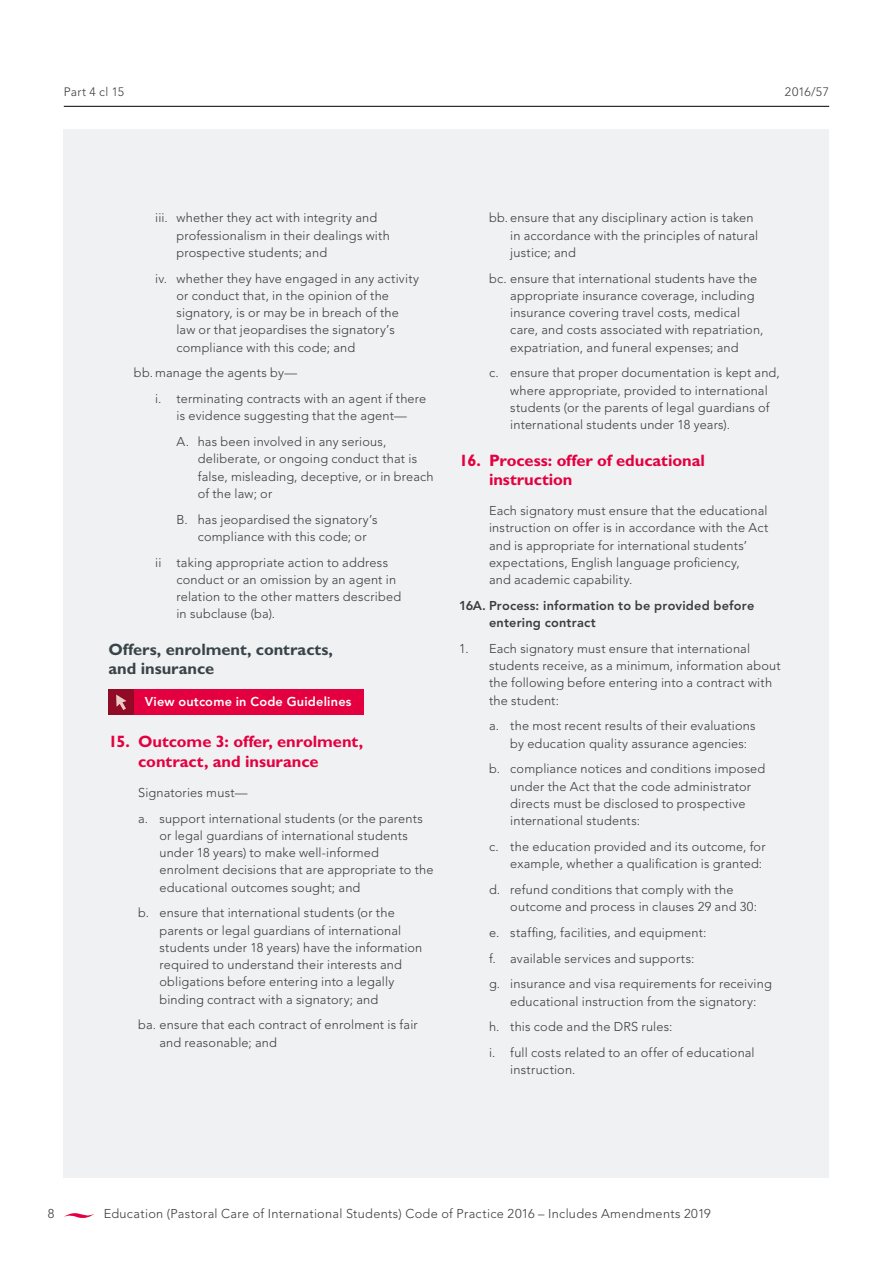
<style>
.page{position:relative;width:893px;height:1263px;background:#fff}
.page>*{position:absolute;margin:0;border:0;box-sizing:border-box;transform-origin:0 0}
.t1{font:700 16.5px/19.5px "Gill Sans Maori";letter-spacing:-.005em;color:#e40040}
.t2{font:700 16.5px/19.5px "Gill Sans Maori";letter-spacing:-.005em;color:#394448}
.Body___alpha_list_L2{font:300 12.75px/17.2px "Avenir LT Pro";letter-spacing:.015em;color:#3c3c3b}
.Body_indented{font:300 12.75px/17.2px "Avenir LT Pro";letter-spacing:.015em;color:#3c3c3b}
.Body___numbered_list{font:800 12.75px/17.2px "Avenir LT Pro";letter-spacing:.015em;color:#3c3c3b}
.Body_Bullets_2{font:800 12.75px "Avenir LT Pro";letter-spacing:.02em;color:#fff}
.Body___alpha_list_L1{font:300 12.75px "Avenir LT Pro";letter-spacing:.015em;color:#3c3c3b}
.Body{font:300 12.15px "Avenir LT Pro";letter-spacing:.02em;color:#3c3c3b}
</style>
<div class="page">
<hr style="left:64px;top:106px;width:765px;height:1px;background:#000">
<div style="left:64px;top:130px;width:765px;height:1048px;background:#eff1f3"></div>
<svg style="left:64px;top:1213px;width:30px;height:5px"></svg>
<div style="left:108px;top:690px;width:256px;height:25px;background:#e40040"></div>
<div style="left:108px;top:690px;width:26px;height:25px;background:#910b26"></div>
<svg style="left:116px;top:695px;width:10px;height:15px"></svg>
<p class="Body" style="left:64px;top:85px;width:62px">Part 4 cl 15</p>
<p class="Body" style="left:785px;top:85px;width:46px">2016/57</p>
<p class="Body___alpha_list_L2" style="left:176px;top:209px;width:215px;text-indent:-21px">iii. whether they act with integrity and professionalism in their dealings with prospective students; and</p>
<p class="Body___alpha_list_L2" style="left:176px;top:269px;width:244px;text-indent:-21px">iv. whether they have engaged in any activity or conduct that, in the opinion of the signatory, is or may be in breach of the law or that jeopardises the signatory’s compliance with this code; and</p>
<p class="Body___alpha_list_L1" style="left:134px;top:365px;width:165px">bb. manage the agents by—</p>
<p class="Body___alpha_list_L2" style="left:155px;top:390px;width:273px;text-align:center">i. terminating contracts with an agent if there is evidence suggesting that the agent—</p>
<p class="Body___alpha_list_L2" style="left:198px;top:433px;width:237px;text-indent:-21px">A. has been involved in any serious, deliberate, or ongoing conduct that is false, misleading, deceptive, or in breach of the law; or</p>
<p class="Body___alpha_list_L2" style="left:198px;top:511px;width:181px;text-indent:-21px">B. has jeopardised the signatory’s compliance with this code; or</p>
<p class="Body___alpha_list_L2" style="left:176px;top:554px;width:226px;text-indent:-21px">ii taking appropriate action to address conduct or an omission by an agent in relation to the other matters described in subclause (ba).</p>
<h3 class="t2" style="left:108px;top:639px;width:226px">Offers, enrolment, contracts, and insurance</h3>
<p class="Body_Bullets_2" style="left:145px;top:694px;width:208px">View outcome in Code Guidelines</p>
<p class="t1" style="left:138px;top:732px;width:226px;text-indent:-30px">15. Outcome 3: offer, enrolment, contract, and insurance</p>
<p class="Body_indented" style="left:138px;top:784px;width:111px">Signatories must—</p>
<p class="Body___alpha_list_L2" style="left:159px;top:810px;width:276px;text-indent:-21px">a. support international students (or the parents or legal guardians of international students under 18 years) to make well-informed enrolment decisions that are appropriate to the educational outcomes sought; and</p>
<p class="Body___alpha_list_L2" style="left:159px;top:904px;width:264px;text-indent:-21px">b. ensure that international students (or the parents or legal guardians of international students under 18 years) have the information required to understand their interests and obligations before entering into a legally binding contract with a signatory; and</p>
<p class="Body___alpha_list_L2" style="left:159px;top:1016px;width:260px;text-indent:-21px">ba. ensure that each contract of enrolment is fair and reasonable; and</p>
<p class="Body___alpha_list_L2" style="left:510px;top:209px;width:249px;text-indent:-21px">bb. ensure that any disciplinary action is taken in accordance with the principles of natural justice; and</p>
<p class="Body___alpha_list_L2" style="left:510px;top:269px;width:255px;text-indent:-21px">bc. ensure that international students have the appropriate insurance coverage, including insurance covering travel costs, medical care, and costs associated with repatriation, expatriation, and funeral expenses; and</p>
<p class="Body___alpha_list_L2" style="left:510px;top:364px;width:271px;text-indent:-21px">c. ensure that proper documentation is kept and, where appropriate, provided to international students (or the parents of legal guardians of international students under 18 years).</p>
<p class="t1" style="left:489px;top:450px;width:218px;text-indent:-30px">16. Process: offer of educational instruction</p>
<p class="Body_indented" style="left:489px;top:502px;width:281px">Each signatory must ensure that the educational instruction on offer is in accordance with the Act and is appropriate for international students’ expectations, English language proficiency,<br>and academic capability.</p>
<p class="Body___numbered_list" style="left:489px;top:597px;width:267px;text-indent:-30px">16A. Process: information to be provided before entering contract</p>
<p class="Body___alpha_list_L2" style="left:489px;top:640px;width:293px;text-indent:-30px">1. Each signatory must ensure that international students receive, as a minimum, information about the following before entering into a contract with the student:</p>
<p class="Body___alpha_list_L2" style="left:510px;top:717px;width:247px;text-indent:-21px">a. the most recent results of their evaluations by education quality assurance agencies:</p>
<p class="Body___alpha_list_L2" style="left:510px;top:760px;width:257px;text-indent:-21px">b. compliance notices and conditions imposed under the Act that the code administrator directs must be disclosed to prospective international students:</p>
<p class="Body___alpha_list_L2" style="left:489px;top:838px;width:278px;text-align:right">c. the education provided and its outcome, for example, whether a qualification is granted:</p>
<p class="Body___alpha_list_L2" style="left:510px;top:881px;width:248px;text-indent:-21px">d. refund conditions that comply with the outcome and process in clauses 29 and 30:</p>
<p class="Body___alpha_list_L2" style="left:489px;top:924px;width:219px">e. staffing, facilities, and equipment:</p>
<p class="Body___alpha_list_L2" style="left:489px;top:950px;width:207px">f. available services and supports:</p>
<p class="Body___alpha_list_L2" style="left:489px;top:975px;width:284px;text-align:center">g. insurance and visa requirements for receiving educational instruction from the signatory:</p>
<p class="Body___alpha_list_L2" style="left:489px;top:1018px;width:185px">h. this code and the DRS rules:</p>
<p class="Body___alpha_list_L2" style="left:510px;top:1044px;width:246px;text-indent:-21px">i. full costs related to an offer of educational instruction.</p>
<p class="Body___alpha_list_L2" style="left:48px;top:1205px;width:8px">8</p>
<p class="Body___alpha_list_L2" style="left:104px;top:1205px;width:609px">Education (Pastoral Care of International Students) Code of Practice 2016 – Includes Amendments 2019</p>
</div>
